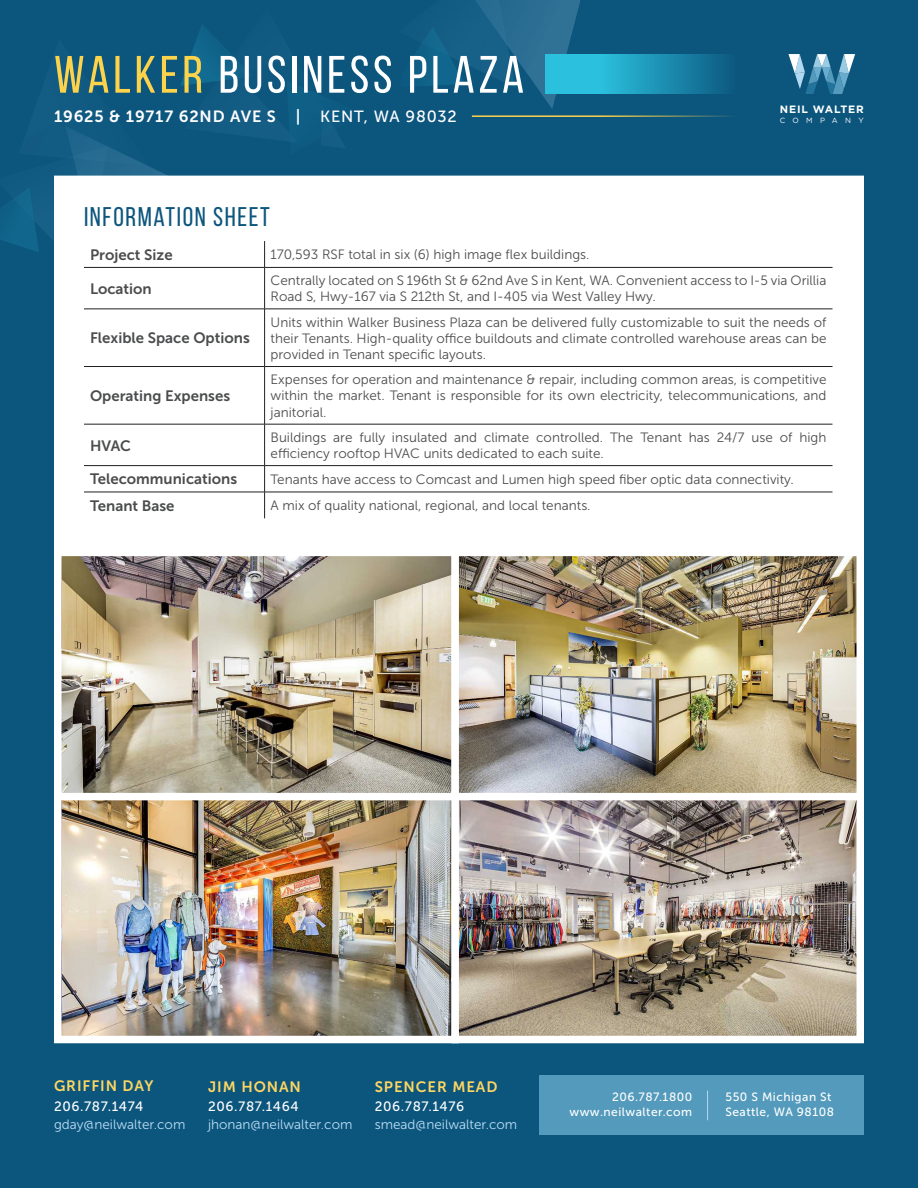
<style>
.page{position:relative;width:918px;height:1188px;background:#0c557d}
.page>*{position:absolute;margin:0;border:0;box-sizing:border-box;transform-origin:0 0}
.t1{font:52.5px "Bebas Neue";letter-spacing:.07em;color:#fff}
.t2{font:27px "Bebas Neue";letter-spacing:.06em;color:#0c557d}
.t3{font:16.2px "Museo Sans 700";letter-spacing:.05em;color:#fff}
.t4{font:15px "Museo Sans 700";color:#4b4c4d}
.t5{font:15px "Museo Sans 700";letter-spacing:.06em;color:#fdd662}
.t6{font:13.5px/16.2px "Museo Sans 300";color:#4b4c4d}
.t7{font:13.5px "Museo Sans 300";color:#bbddf4}
.t8{font:13.5px "Museo Sans 500";letter-spacing:.05em;color:#fff}
.t9{font:12px "Museo Sans 500";letter-spacing:.04em;color:#fff}
.t10{font:700 10.65px "Gotham";letter-spacing:.08em;color:#fff}
.t11{font:7.5px "Gotham";letter-spacing:.98em;color:#fff}
.s1{color:#fdd34b}
.s2{font-family:"Museo Sans 500"}
</style>
<div class="page">
<div style="left:54px;top:176px;width:810px;height:381px;background:#fff"></div>
<img style="left:63px;top:801px;width:792px;height:233px">
<div style="left:54px;top:792px;width:405px;height:251px;border:8px solid #fff"></div>
<img style="left:63px;top:558px;width:792px;height:233px">
<div style="left:54px;top:549px;width:405px;height:251px;border:8px solid #fff"></div>
<div style="left:451px;top:792px;width:413px;height:251px;border:8px solid #fff"></div>
<div style="left:451px;top:549px;width:413px;height:251px;border:8px solid #fff"></div>
<hr style="left:265px;top:309px;width:567px;height:1px;background:#231f20">
<hr style="left:84px;top:366px;width:181px;height:1px;background:#231f20">
<hr style="left:265px;top:366px;width:567px;height:1px;background:#231f20">
<hr style="left:84px;top:424px;width:181px;height:1px;background:#231f20">
<hr style="left:265px;top:424px;width:567px;height:1px;background:#231f20">
<hr style="left:84px;top:465px;width:181px;height:1px;background:#231f20">
<hr style="left:265px;top:465px;width:567px;height:1px;background:#231f20">
<hr style="left:84px;top:492px;width:181px;height:1px;background:#231f20">
<hr style="left:265px;top:492px;width:567px;height:1px;background:#231f20">
<hr style="left:265px;top:267px;width:567px;height:1px;background:#231f20">
<svg style="left:0;top:0;width:590px;height:318px"></svg>
<hr style="left:264px;top:268px;width:1px;height:41px;background:#231f20">
<hr style="left:264px;top:309px;width:1px;height:57px;background:#231f20">
<hr style="left:264px;top:367px;width:1px;height:57px;background:#231f20">
<hr style="left:264px;top:424px;width:1px;height:41px;background:#231f20">
<svg style="left:264px;top:466px;width:1px;height:52px"></svg>
<div style="left:539px;top:1076px;width:325px;height:59px;background:#539abc"></div>
<svg style="left:707px;top:1091px;width:1px;height:29px"></svg>
<svg style="left:788px;top:54px;width:67px;height:40px"></svg>
<svg style="left:545px;top:54px;width:180px;height:39px"></svg>
<hr style="left:472px;top:115px;width:266px;height:2px;background:#fdd34b">
<p class="t1" style="left:54px;top:46px;width:472px"><span class="s1">WALKER</span> BUSINESS PLAZA</p>
<p class="t3" style="left:54px;top:107px;width:404px">19625 &amp; 19717 62ND AVE S | <span class="s2">KENT, WA 98032</span></p>
<p class="t10" style="left:780px;top:102px;width:85px">NEIL WALTER</p>
<p class="t11" style="left:780px;top:115px;width:86px">COMPANY</p>
<p class="t2" style="left:84px;top:202px;width:187px">INFORMATION SHEET</p>
<p class="t4" style="left:90px;top:246px;width:84px">Project Size</p>
<p class="t6" style="left:271px;top:247px;width:320px">170,593 RSF total in six (6) high image flex buildings.</p>
<p class="t4" style="left:90px;top:280px;width:63px">Location</p>
<p class="t6" style="left:271px;top:272px;width:557px">Centrally located on S 196th St &amp; 62nd Ave S in Kent, WA. Convenient access to I-5 via Orillia<br>Road S, Hwy-167 via S 212th St, and I-405 via West Valley Hwy.</p>
<p class="t4" style="left:90px;top:330px;width:161px">Flexible Space Options</p>
<p class="t6" style="left:271px;top:314px;width:557px;text-align:justify">Units within Walker Business Plaza can be delivered fully customizable to suit the needs of their Tenants. High-quality office buildouts and climate controlled warehouse areas can be provided in Tenant specific layouts.</p>
<p class="t4" style="left:90px;top:387px;width:142px">Operating Expenses</p>
<p class="t6" style="left:271px;top:372px;width:557px;text-align:justify">Expenses for operation and maintenance &amp; repair, including common areas, is competitive within the market. Tenant is responsible for its own electricity, telecommunications, and janitorial.</p>
<p class="t4" style="left:90px;top:437px;width:42px">HVAC</p>
<p class="t6" style="left:271px;top:429px;width:557px">Buildings are fully insulated and climate controlled. The Tenant has 24/7 use of high efficiency rooftop HVAC units dedicated to each suite.</p>
<p class="t4" style="left:90px;top:471px;width:149px">Telecommunications</p>
<p class="t6" style="left:271px;top:471px;width:525px">Tenants have access to Comcast and Lumen high speed fiber optic data connectivity.</p>
<p class="t4" style="left:90px;top:497px;width:86px">Tenant Base</p>
<p class="t6" style="left:271px;top:498px;width:322px">A mix of quality national, regional, and local tenants.</p>
<p class="t5" style="left:54px;top:1078px;width:101px">GRIFFIN DAY</p>
<p class="t8" style="left:54px;top:1099px;width:91px">206.787.1474</p>
<p class="t7" style="left:54px;top:1117px;width:133px">gday@neilwalter.com</p>
<p class="t5" style="left:208px;top:1078px;width:94px">JIM HONAN</p>
<p class="t8" style="left:208px;top:1099px;width:92px">206.787.1464</p>
<p class="t7" style="left:208px;top:1117px;width:146px">jhonan@neilwalter.com</p>
<p class="t5" style="left:375px;top:1078px;width:124px">SPENCER MEAD</p>
<p class="t8" style="left:375px;top:1099px;width:91px">206.787.1476</p>
<p class="t7" style="left:375px;top:1117px;width:144px">smead@neilwalter.com</p>
<p class="t9" style="left:612px;top:1090px;width:82px">206.787.1800</p>
<p class="t9" style="left:569px;top:1105px;width:124px">www.neilwalter.com</p>
<p class="t9" style="left:725px;top:1090px;width:108px">550 S Michigan St</p>
<p class="t9" style="left:725px;top:1105px;width:110px">Seattle, WA 98108</p>
</div>
